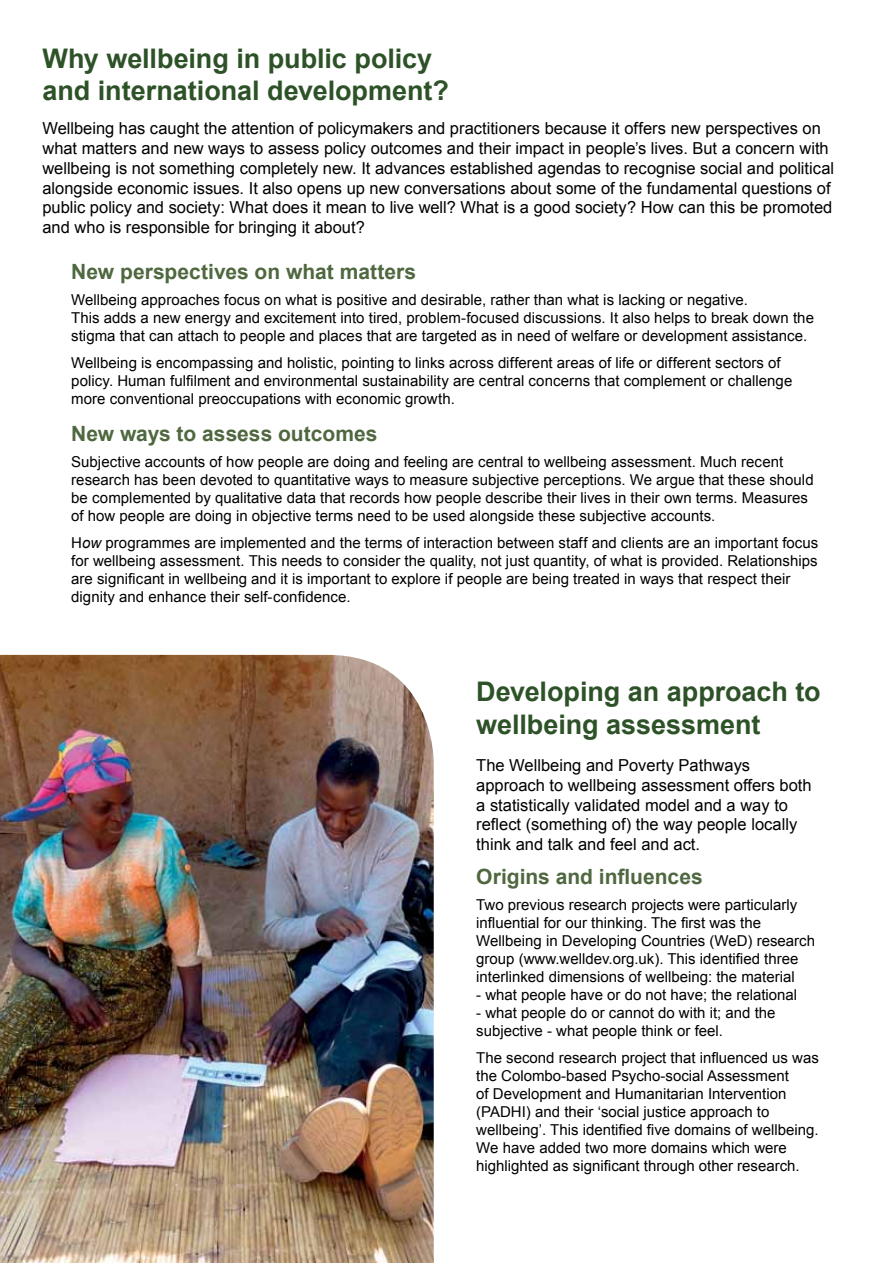
<style>
.page{position:relative;width:893px;height:1263px;background:#fff}
.page>*{position:absolute;margin:0;border:0;box-sizing:border-box;transform-origin:0 0}
.t1{font:700 27px/32.4px "Arial";letter-spacing:-.005em;color:#2d5227}
.t2{font:700 21px "Arial";color:#4f6840}
.t3{font:16.5px/19.8px "Arial";color:#000}
.t4{font:15px/18px "Arial";color:#000}
.s1{font-style:italic}
</style>
<div class="page">
<img style="left:0;top:655px;width:434px;height:608px">
<h1 class="t1" style="left:43px;top:43px;width:408px">Why wellbeing in public policy and international development?</h1>
<p class="t3" style="left:43px;top:119px;width:793px">Wellbeing has caught the attention of policymakers and practitioners because it offers new perspectives on what matters and new ways to assess policy outcomes and their impact in people’s lives. But a concern with wellbeing is not something completely new. It advances established agendas to recognise social and political alongside economic issues. It also opens up new conversations about some of the fundamental questions of public policy and society: What does it mean to live well? What is a good society? How can this be promoted and who is responsible for bringing it about?</p>
<h2 class="t2" style="left:71px;top:257px;width:346px">New perspectives on what matters</h2>
<p class="t4" style="left:71px;top:291px;width:744px">Wellbeing approaches focus on what is positive and desirable, rather than what is lacking or negative.<br>This adds a new energy and excitement into tired, problem-focused discussions. It also helps to break down the stigma that can attach to people and places that are targeted as in need of welfare or development assistance.</p>
<p class="t4" style="left:71px;top:353px;width:723px">Wellbeing is encompassing and holistic, pointing to links across different areas of life or different sectors of policy. Human fulfilment and environmental sustainability are central concerns that complement or challenge more conventional preoccupations with economic growth.</p>
<h2 class="t2" style="left:71px;top:419px;width:308px">New ways to assess outcomes</h2>
<p class="t4" style="left:71px;top:453px;width:744px">Subjective accounts of how people are doing and feeling are central to wellbeing assessment. Much recent research has been devoted to quantitative ways to measure subjective perceptions. We argue that these should be complemented by qualitative data that records how people describe their lives in their own terms. Measures of how people are doing in objective terms need to be used alongside these subjective accounts.</p>
<p class="t4" style="left:71px;top:534px;width:749px">H<span class="s1">ow</span> programmes are implemented and the terms of interaction between staff and clients are an important focus for wellbeing assessment. This needs to consider the quality, not just quantity, of what is provided. Relationships are significant in wellbeing and it is important to explore if people are being treated in ways that respect their dignity and enhance their self-confidence.</p>
<h1 class="t1" style="left:476px;top:676px;width:346px">Developing an approach to wellbeing assessment</h1>
<p class="t3" style="left:476px;top:755px;width:337px">The Wellbeing and Poverty Pathways approach to wellbeing assessment offers both a statistically validated model and a way to reflect (something of) the way people locally think and talk and feel and act.</p>
<h2 class="t2" style="left:476px;top:862px;width:228px">Origins and influences</h2>
<p class="t4" style="left:476px;top:896px;width:340px">Two previous research projects were particularly influential for our thinking. The first was the Wellbeing in Developing Countries (WeD) research group (www.welldev.org.uk). This identified three interlinked dimensions of wellbeing: the material</p>
<p class="t4" style="left:476px;top:986px;width:323px">- what people have or do not have; the relational</p>
<p class="t4" style="left:476px;top:1004px;width:301px">- what people do or cannot do with it; and the subjective - what people think or feel.</p>
<p class="t4" style="left:476px;top:1049px;width:344px">The second research project that influenced us was the Colombo-based Psycho-social Assessment<br>of Development and Humanitarian Intervention (PADHI) and their ‘social justice approach to wellbeing’. This identified five domains of wellbeing.<br>We have added two more domains which were highlighted as significant through other research.</p>
</div>
